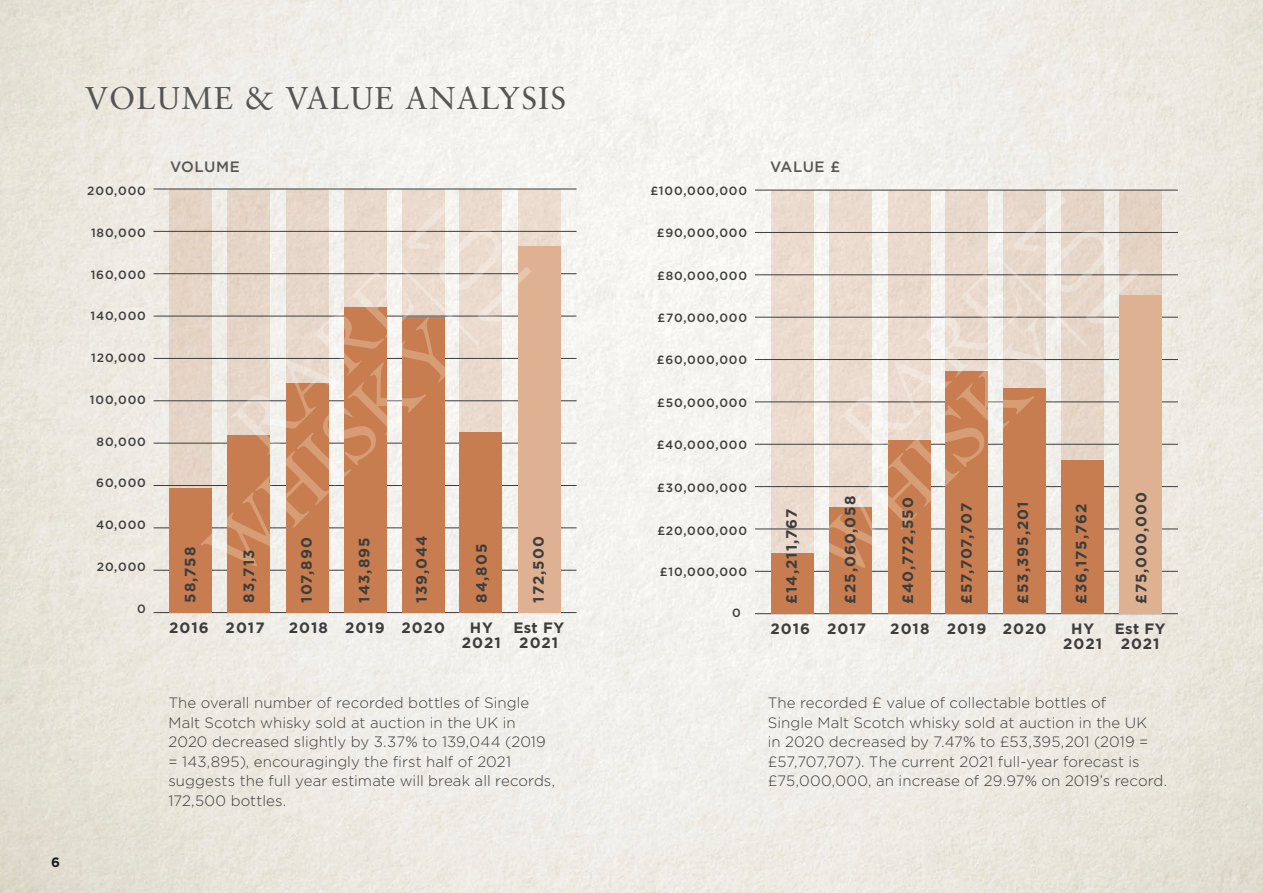
<style>
.page{position:relative;width:1263px;height:893px;background:#fff}
.page>*{position:absolute;margin:0;border:0;box-sizing:border-box;transform-origin:0 0}
.Heading{font:31.5px "Sabon Roman Os F";letter-spacing:.04em;color:#555554}
.Body_Copy{font:300 15px/19.5px "Gotham";letter-spacing:.005em;color:#3d3d3c}
.t1{font:700 15px "Gotham";letter-spacing:.07em;color:#3d3d3c}
.t2{font:500 15px "Gotham";letter-spacing:.04em;color:#575756}
.t3{font:700 13.5px "Gotham";color:#1d1d1b}
.t4{font:500 12px "Gotham";letter-spacing:.07em;color:#3d3d3c}
</style>
<div class="page">
<img style="left:0;top:0;width:1263px;height:893px">
<div style="left:169px;top:189px;width:43px;height:424px;background:#e5d3c5"></div>
<div style="left:518px;top:189px;width:43px;height:424px;background:#ebdbce"></div>
<hr style="left:154px;top:231px;width:422px;height:1px;background:#3d3d3c">
<hr style="left:154px;top:273px;width:422px;height:1px;background:#3d3d3c">
<hr style="left:154px;top:189px;width:422px;height:1px;background:#3d3d3c">
<hr style="left:154px;top:358px;width:422px;height:1px;background:#3d3d3c">
<hr style="left:154px;top:401px;width:422px;height:1px;background:#3d3d3c">
<hr style="left:154px;top:316px;width:422px;height:1px;background:#3d3d3c">
<hr style="left:154px;top:485px;width:422px;height:1px;background:#3d3d3c">
<hr style="left:154px;top:528px;width:422px;height:1px;background:#3d3d3c">
<hr style="left:154px;top:443px;width:422px;height:1px;background:#3d3d3c">
<hr style="left:154px;top:612px;width:422px;height:1px;background:#3d3d3c">
<hr style="left:154px;top:570px;width:422px;height:1px;background:#3d3d3c">
<div style="left:1119px;top:190px;width:43px;height:424px;background:#e5d3c3"></div>
<hr style="left:755px;top:232px;width:423px;height:1px;background:#3d3d3c">
<hr style="left:755px;top:275px;width:423px;height:1px;background:#3d3d3c">
<hr style="left:755px;top:190px;width:423px;height:1px;background:#3d3d3c">
<hr style="left:755px;top:359px;width:423px;height:1px;background:#3d3d3c">
<hr style="left:755px;top:402px;width:423px;height:1px;background:#3d3d3c">
<hr style="left:755px;top:317px;width:423px;height:1px;background:#3d3d3c">
<hr style="left:755px;top:486px;width:423px;height:1px;background:#3d3d3c">
<hr style="left:755px;top:529px;width:423px;height:1px;background:#3d3d3c">
<hr style="left:755px;top:444px;width:423px;height:1px;background:#3d3d3c">
<hr style="left:755px;top:613px;width:423px;height:1px;background:#3d3d3c">
<hr style="left:755px;top:571px;width:423px;height:1px;background:#3d3d3c">
<div style="left:286px;top:384px;width:43px;height:229px;background:#c87d50"></div>
<div style="left:227px;top:435px;width:43px;height:178px;background:#c87d50"></div>
<div style="left:402px;top:317px;width:42px;height:296px;background:#c87d50"></div>
<div style="left:169px;top:488px;width:43px;height:125px;background:#c87d50"></div>
<div style="left:344px;top:307px;width:43px;height:306px;background:#c87d50"></div>
<div style="left:460px;top:432px;width:42px;height:181px;background:#c87d50"></div>
<div style="left:518px;top:246px;width:43px;height:367px;background:#deb192"></div>
<div style="left:888px;top:441px;width:42px;height:173px;background:#c87d50"></div>
<div style="left:829px;top:508px;width:42px;height:106px;background:#c87d50"></div>
<div style="left:1003px;top:388px;width:43px;height:226px;background:#c87d50"></div>
<div style="left:771px;top:553px;width:42px;height:61px;background:#c87d50"></div>
<div style="left:945px;top:371px;width:43px;height:243px;background:#c87d50"></div>
<div style="left:1061px;top:461px;width:42px;height:153px;background:#c87d50"></div>
<div style="left:1119px;top:295px;width:43px;height:319px;background:#deb192"></div>
<svg style="left:201px;top:194px;width:330px;height:372px"></svg>
<svg style="left:388px;top:254px;width:92px;height:92px"></svg>
<svg style="left:770px;top:196px;width:370px;height:384px"></svg>
<svg style="left:997px;top:256px;width:91px;height:91px;background:#e6dad0"></svg>
<p class="t3" style="left:51px;top:854px;width:10px">6</p>
<p class="Heading" style="left:85px;top:80px;width:483px">VOLUME &amp; VALUE ANALYSIS</p>
<p class="t4" style="left:87px;top:183px;width:60px">200,000</p>
<p class="t4" style="left:91px;top:225px;width:56px">180,000</p>
<p class="t4" style="left:91px;top:267px;width:57px">160,000</p>
<p class="t4" style="left:90px;top:308px;width:57px">140,000</p>
<p class="t4" style="left:91px;top:350px;width:56px">120,000</p>
<p class="t4" style="left:90px;top:392px;width:57px">100,000</p>
<p class="t4" style="left:97px;top:434px;width:51px">80,000</p>
<p class="t4" style="left:96px;top:475px;width:51px">60,000</p>
<p class="t4" style="left:96px;top:517px;width:51px">40,000</p>
<p class="t4" style="left:97px;top:559px;width:51px">20,000</p>
<p class="t4" style="left:137px;top:601px;width:10px">0</p>
<p class="t2" style="left:170px;top:157px;width:71px">VOLUME</p>
<p class="t1" style="left:180px;top:603px;width:57px;rotate:-90deg">58,758</p>
<p class="t1" style="left:239px;top:603px;width:55px;rotate:-90deg">83,713</p>
<p class="t1" style="left:297px;top:603px;width:67px;rotate:-90deg">107,890</p>
<p class="t1" style="left:354px;top:603px;width:67px;rotate:-90deg">143,895</p>
<p class="t1" style="left:411px;top:603px;width:69px;rotate:-90deg">139,044</p>
<p class="t1" style="left:472px;top:603px;width:61px;rotate:-90deg">84,805</p>
<p class="t1" style="left:529px;top:603px;width:68px;rotate:-90deg">172,500</p>
<p class="t1" style="left:169px;top:618px;width:41px">2016</p>
<p class="t1" style="left:226px;top:618px;width:40px">2017</p>
<p class="t1" style="left:289px;top:618px;width:41px">2018</p>
<p class="t1" style="left:345px;top:618px;width:41px">2019</p>
<p class="t1" style="left:401px;top:618px;width:45px">2020</p>
<p class="t1" style="left:470px;top:618px;width:25px">HY</p>
<p class="t1" style="left:462px;top:633px;width:40px">2021</p>
<p class="t1" style="left:513px;top:618px;width:52px">Est FY</p>
<p class="t1" style="left:519px;top:633px;width:40px">2021</p>
<p class="Body_Copy" style="left:168px;top:693px;width:388px">The overall number of recorded bottles of Single Malt Scotch whisky sold at auction in the UK in 2020 decreased slightly by 3.37% to 139,044 (2019 = 143,895), encouragingly the first half of 2021 suggests the full year estimate will break all records, 172,500 bottles.</p>
<p class="t4" style="left:650px;top:182px;width:98px">£100,000,000</p>
<p class="t4" style="left:657px;top:225px;width:92px">£90,000,000</p>
<p class="t4" style="left:657px;top:268px;width:91px">£80,000,000</p>
<p class="t4" style="left:658px;top:310px;width:91px">£70,000,000</p>
<p class="t4" style="left:657px;top:352px;width:92px">£60,000,000</p>
<p class="t4" style="left:657px;top:395px;width:91px">£50,000,000</p>
<p class="t4" style="left:657px;top:437px;width:92px">£40,000,000</p>
<p class="t4" style="left:657px;top:480px;width:91px">£30,000,000</p>
<p class="t4" style="left:657px;top:523px;width:91px">£20,000,000</p>
<p class="t4" style="left:660px;top:564px;width:89px">£10,000,000</p>
<p class="t4" style="left:732px;top:605px;width:10px">0</p>
<p class="t2" style="left:770px;top:157px;width:71px">VALUE £</p>
<p class="t1" style="left:781px;top:604px;width:97px;rotate:-90deg">£14,211,767</p>
<p class="t1" style="left:840px;top:604px;width:110px;rotate:-90deg">£25,060,058</p>
<p class="t1" style="left:898px;top:604px;width:108px;rotate:-90deg">£40,772,550</p>
<p class="t1" style="left:956px;top:604px;width:103px;rotate:-90deg">£57,707,707</p>
<p class="t1" style="left:1013px;top:604px;width:104px;rotate:-90deg">£53,395,201</p>
<p class="t1" style="left:1071px;top:604px;width:101px;rotate:-90deg">£36,175,762</p>
<p class="t1" style="left:770px;top:619px;width:41px">2016</p>
<p class="t1" style="left:827px;top:619px;width:40px">2017</p>
<p class="t1" style="left:890px;top:619px;width:41px">2018</p>
<p class="t1" style="left:947px;top:619px;width:41px">2019</p>
<p class="t1" style="left:1003px;top:619px;width:45px">2020</p>
<p class="t1" style="left:1071px;top:619px;width:25px">HY</p>
<p class="t1" style="left:1063px;top:634px;width:40px">2021</p>
<p class="t1" style="left:1131px;top:604px;width:113px;rotate:-90deg">£75,000,000</p>
<p class="t1" style="left:1115px;top:619px;width:52px">Est FY</p>
<p class="t1" style="left:1121px;top:634px;width:40px">2021</p>
<p class="Body_Copy" style="left:768px;top:693px;width:340px">The recorded £ value of collectable bottles of</p>
<p class="Body_Copy" style="left:768px;top:712px;width:401px">Single Malt Scotch whisky sold at auction in the UK<br>in 2020 decreased by 7.47% to £53,395,201 (2019 = £57,707,707). The current 2021 full-year forecast is £75,000,000, an increase of 29.97% on 2019’s record.</p>
</div>
